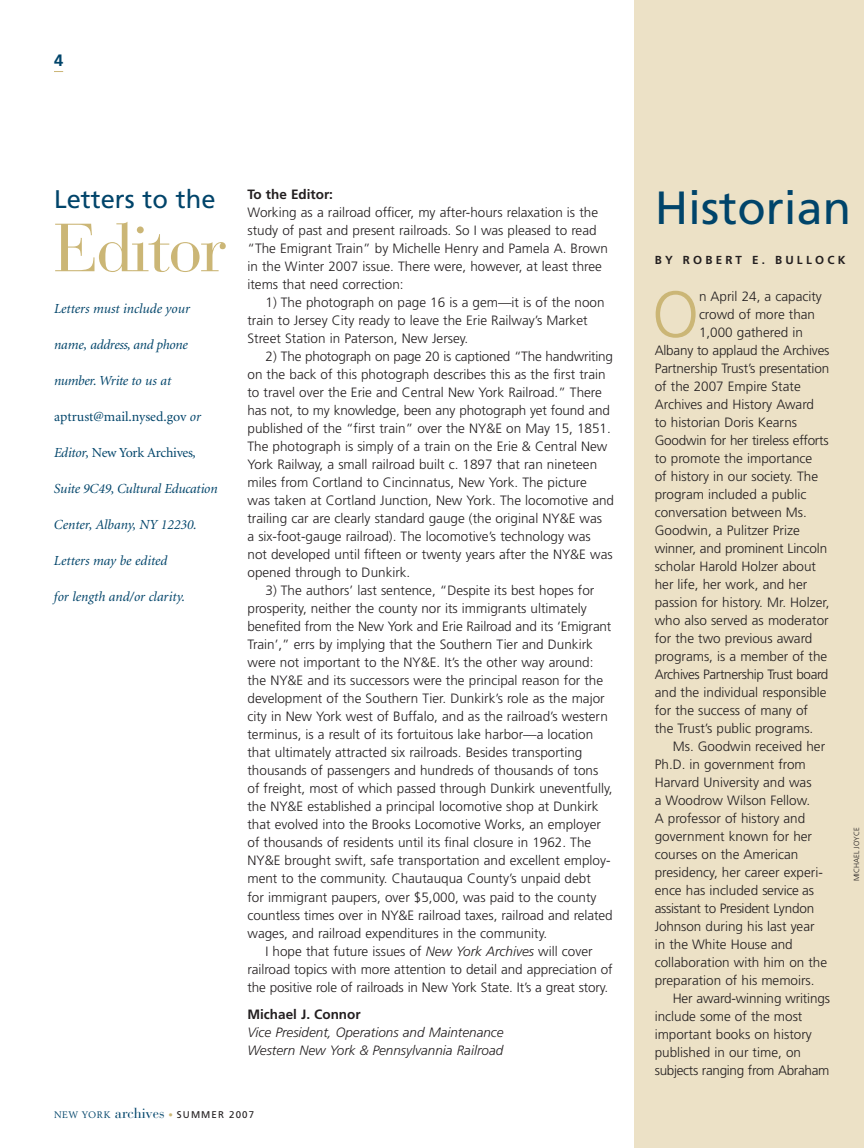
<style>
.page{position:relative;width:864px;height:1148px;background:#fff}
.page>*{position:absolute;margin:0;border:0;box-sizing:border-box;transform-origin:0 0}
.t1{font:67.5px "Bauer Bodoni";letter-spacing:-.03em;color:#cbb676}
.t2{font:300 65.1px "Frutiger";color:#cbb676}
.t3{font:46.5px "Frutiger";color:#00446a}
.t4{font:25.5px "Frutiger";color:#00446a}
.t5{font:700 16.5px "Frutiger";color:#00446a}
.t6{font:italic 13.8px "Minion";color:#00446a}
.t7{font:13.8px "Minion";letter-spacing:-.01em;color:#00446a}
.t8{font:italic 13.8px "Minion";letter-spacing:-.025em;color:#00446a}
.t9{font:italic 13.8px "Minion";letter-spacing:-.02em;color:#00446a}
.t10{font:300 13.5px/18px "Frutiger";color:#231f20}
.t11{font:italic 300 13.5px/18px "Frutiger";color:#231f20}
.t12{font:300 13.5px "Frutiger";letter-spacing:-.02em;color:#231f20}
.t13{font:300 13.5px "Frutiger";letter-spacing:-.03em;color:#231f20}
.t14{font:700 13.5px "Frutiger";color:#231f20}
.t15{font:700 11.7px "Frutiger";letter-spacing:.28em;color:#231f20}
.t16{font:9.75px "Frutiger";letter-spacing:.11em;color:#231f20}
.t17{font:300 7.5px "Frutiger";color:#231f20}
.s1{font-style:italic}
.s2{font-family:"Berling";font-size:9.3px;color:#00446a}
.s3{font-family:"Bauer Bodoni";font-size:14.25px;color:#00446a}
.s4{font-family:"Bauer Bodoni";font-size:9px;color:#cbb676}
</style>
<div class="page">
<div style="left:634px;top:0;width:230px;height:1147px;background:#ece1c6"></div>
<p class="t5" style="left:54px;top:54px;width:11px">4</p>
<h3 class="t4" style="left:54px;top:189px;width:163px">Letters to the</h3>
<h1 class="t1" style="left:54px;top:222px;width:174px">Editor</h1>
<p class="t6" style="left:54px;top:303px;width:138px">Letters must include your</p>
<p class="t8" style="left:54px;top:339px;width:135px">name, address, and phone</p>
<p class="t9" style="left:54px;top:375px;width:119px">number. Write to us at</p>
<p class="t7" style="left:54px;top:411px;width:148px">aptrust@mail.nysed.gov <span class="s1">or</span></p>
<p class="t7" style="left:54px;top:447px;width:144px"><span class="s1">Editor,</span> New York Archives<span class="s1">,</span></p>
<p class="t6" style="left:54px;top:483px;width:165px">Suite 9C49, Cultural Education</p>
<p class="t6" style="left:54px;top:519px;width:144px">Center, Albany, NY 12230.</p>
<p class="t6" style="left:54px;top:555px;width:115px">Letters may be edited</p>
<p class="t6" style="left:54px;top:591px;width:133px">for length and/or clarity.</p>
<p class="t14" style="left:248px;top:189px;width:87px">To the Editor:</p>
<p class="t10" style="left:248px;top:204px;width:362px">Working as a railroad officer, my after-hours relaxation is the study of past and present railroads. So I was pleased to read “The Emigrant Train” by Michelle Henry and Pamela A. Brown in the Winter 2007 issue. There were, however, at least three items that need correction:</p>
<p class="t10" style="left:248px;top:294px;width:359px;text-indent:18px">1) The photograph on page 16 is a gem—it is of the noon train to Jersey City ready to leave the Erie Railway’s Market<br>Street Station in Paterson, New Jersey.</p>
<p class="t10" style="left:248px;top:348px;width:368px;text-indent:18px">2) The photograph on page 20 is captioned “The handwriting on the back of this photograph describes this as the first train to travel over the Erie and Central New York Railroad.” There has not, to my knowledge, been any photograph yet found and published of the “first train” over the NY&amp;E on May 15, 1851.<br>The photograph is simply of a train on the Erie &amp; Central New York Railway, a small railroad built c. 1897 that ran nineteen miles from Cortland to Cincinnatus, New York. The picture<br>was taken at Cortland Junction, New York. The locomotive and trailing car are clearly standard gauge (the original NY&amp;E was<br>a six-foot-gauge railroad). The locomotive’s technology was<br>not developed until fifteen or twenty years after the NY&amp;E was opened through to Dunkirk.</p>
<p class="t10" style="left:248px;top:582px;width:367px;text-indent:18px">3) The authors’ last sentence, “Despite its best hopes for prosperity, neither the county nor its immigrants ultimately benefited from the New York and Erie Railroad and its ‘Emigrant Train’,” errs by implying that the Southern Tier and Dunkirk were not important to the NY&amp;E. It’s the other way around: the NY&amp;E and its successors were the principal reason for the development of the Southern Tier. Dunkirk’s role as the major city in New York west of Buffalo, and as the railroad’s western terminus, is a result of its fortuitous lake harbor—a location that ultimately attracted six railroads. Besides transporting thousands of passengers and hundreds of thousands of tons of freight, most of which passed through Dunkirk uneventfully, the NY&amp;E established a principal locomotive shop at Dunkirk that evolved into the Brooks Locomotive Works, an employer of thousands of residents until its final closure in 1962. The NY&amp;E brought swift, safe transportation and excellent employ&shy;ment to the community. Chautauqua County’s unpaid debt<br>for immigrant paupers, over $5,000, was paid to the county countless times over in NY&amp;E railroad taxes, railroad and related wages, and railroad expenditures in the community.</p>
<p class="t10" style="left:247px;top:942px;width:367px;text-align:center">I hope that future issues of <span class="s1">New York Archives</span> will cover railroad topics with more attention to detail and appreciation of the positive role of railroads in New York State. It’s a great story.</p>
<p class="t14" style="left:247px;top:1008px;width:115px">Michael J. Connor</p>
<p class="t11" style="left:247px;top:1023px;width:258px">Vice President, Operations and Maintenance<br>Western New York &amp; Pennsylvannia Railroad</p>
<p class="t16" style="left:54px;top:1110px;width:202px"><span class="s2">NEW YORK</span> <span class="s3">archives</span> <span class="s4">•</span> SUMMER 2007</p>
<h3 class="t3" style="left:655px;top:189px;width:198px">Historian</h3>
<p class="t15" style="left:655px;top:255px;width:192px">BY ROBERT E. BULLOCK</p>
<h2 class="t2" style="left:652px;top:288px;width:48px">O</h2>
<p class="t10" style="left:699px;top:288px;width:124px">n April 24, a capacity</p>
<p class="t10" style="left:699px;top:306px;width:118px">crowd of more than</p>
<p class="t10" style="left:699px;top:324px;width:106px">1,000 gathered in</p>
<p class="t10" style="left:655px;top:342px;width:176px">Albany to applaud the Archives</p>
<p class="t10" style="left:655px;top:360px;width:176px">Partnership Trust’s presentation</p>
<p class="t10" style="left:655px;top:378px;width:148px">of the 2007 Empire State</p>
<p class="t10" style="left:655px;top:396px;width:161px">Archives and History Award</p>
<p class="t10" style="left:655px;top:414px;width:144px">to historian Doris Kearns</p>
<p class="t10" style="left:655px;top:432px;width:176px">Goodwin for her tireless efforts</p>
<p class="t10" style="left:655px;top:450px;width:159px">to promote the importance</p>
<p class="t10" style="left:655px;top:468px;width:165px">of history in our society. The</p>
<p class="t10" style="left:655px;top:486px;width:153px">program included a public</p>
<p class="t10" style="left:655px;top:504px;width:154px">conversation between Ms.</p>
<p class="t10" style="left:655px;top:522px;width:147px">Goodwin, a Pulitzer Prize</p>
<p class="t10" style="left:655px;top:540px;width:174px">winner, and prominent Lincoln</p>
<p class="t10" style="left:655px;top:558px;width:163px">scholar Harold Holzer about</p>
<p class="t10" style="left:655px;top:576px;width:154px">her life, her work, and her</p>
<p class="t10" style="left:655px;top:594px;width:176px">passion for history. Mr. Holzer,</p>
<p class="t10" style="left:655px;top:612px;width:175px">who also served as moderator</p>
<p class="t10" style="left:655px;top:630px;width:159px">for the two previous award</p>
<p class="t10" style="left:655px;top:648px;width:174px">programs, is a member of the</p>
<p class="t13" style="left:655px;top:669px;width:175px">Archives Partnership Trust board</p>
<p class="t10" style="left:655px;top:684px;width:173px">and the individual responsible</p>
<p class="t10" style="left:655px;top:702px;width:155px">for the success of many of</p>
<p class="t10" style="left:655px;top:720px;width:160px">the Trust’s public programs.</p>
<p class="t10" style="left:673px;top:738px;width:154px">Ms. Goodwin received her</p>
<p class="t10" style="left:655px;top:756px;width:153px">Ph.D. in government from</p>
<p class="t10" style="left:655px;top:774px;width:158px">Harvard University and was</p>
<p class="t10" style="left:655px;top:792px;width:157px">a Woodrow Wilson Fellow.</p>
<p class="t10" style="left:655px;top:810px;width:152px">A professor of history and</p>
<p class="t10" style="left:655px;top:828px;width:159px">government known for her</p>
<p class="t10" style="left:655px;top:846px;width:145px">courses on the American</p>
<p class="t10" style="left:655px;top:864px;width:170px">presidency, her career experi-</p>
<p class="t10" style="left:655px;top:882px;width:161px">ence has included service as</p>
<p class="t12" style="left:655px;top:903px;width:161px">assistant to President Lyndon</p>
<p class="t10" style="left:655px;top:918px;width:161px">Johnson during his last year</p>
<p class="t10" style="left:655px;top:936px;width:140px">in the White House and</p>
<p class="t10" style="left:655px;top:954px;width:174px">collaboration with him on the</p>
<p class="t10" style="left:655px;top:972px;width:161px">preparation of his memoirs.</p>
<p class="t10" style="left:673px;top:990px;width:159px">Her award-winning writings</p>
<p class="t10" style="left:655px;top:1008px;width:149px">include some of the most</p>
<p class="t10" style="left:655px;top:1026px;width:159px">important books on history</p>
<p class="t10" style="left:655px;top:1044px;width:148px">published in our time, on</p>
<p class="t12" style="left:655px;top:1065px;width:176px">subjects ranging from Abraham</p>
<p class="t17" style="left:853px;top:881px;width:55px;rotate:-90deg">MICHAEL JOYCE</p>
</div>
